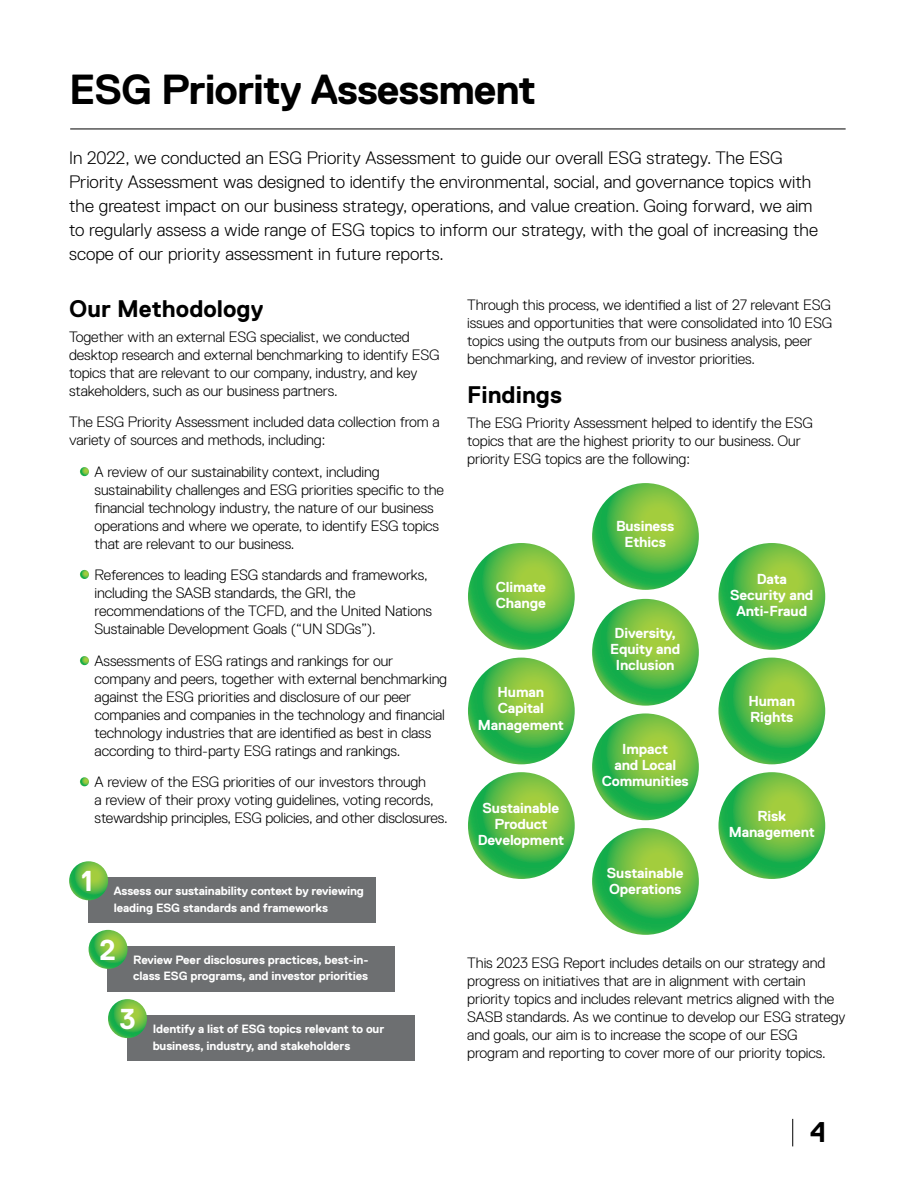
<style>
.page{position:relative;width:918px;height:1188px;background:#fff}
.page>*{position:absolute;margin:0;border:0;box-sizing:border-box;transform-origin:0 0}
.t1{font:700 42px "Replica";letter-spacing:-.025em;color:#000}
.t2{font:700 28.8px "Replica";color:#fff}
.t3{font:700 28.5px "Replica";color:#000}
.t4{font:700 24px "Replica";color:#000}
.t5{font:300 18px/24px "Replica";color:#000}
.t6{font:300 15px/18px "Replica";letter-spacing:-.01em;color:#000}
.t7{font:700 14.4px/16.2px "Replica";letter-spacing:-.01em;color:#fff;text-align:center}
.t8{font:700 12px/16.5px "Replica";letter-spacing:-.01em;color:#fff}
</style>
<div class="page">
<div style="left:88px;top:878px;width:287px;height:45px;background:#6d6f71"></div>
<div style="left:108px;top:946px;width:287px;height:46px;background:#6d6f71"></div>
<div style="left:127px;top:1015px;width:287px;height:46px;background:#6d6f71"></div>
<svg style="left:792px;top:1119px;width:1px;height:27px"></svg>
<hr style="left:70px;top:129px;width:776px;height:1px;background:#000">
<svg style="left:80px;top:467px;width:9px;height:9px"></svg>
<svg style="left:80px;top:570px;width:9px;height:9px"></svg>
<svg style="left:80px;top:656px;width:9px;height:9px"></svg>
<svg style="left:80px;top:777px;width:9px;height:9px"></svg>
<svg style="left:69px;top:861px;width:39px;height:39px"></svg>
<svg style="left:89px;top:930px;width:39px;height:39px"></svg>
<svg style="left:108px;top:999px;width:39px;height:39px"></svg>
<svg style="left:468px;top:543px;width:107px;height:107px;background:#5fbc47"></svg>
<svg style="left:718px;top:543px;width:107px;height:107px;background:#5fbc47"></svg>
<svg style="left:592px;top:599px;width:107px;height:107px;background:#5fbc47"></svg>
<svg style="left:592px;top:483px;width:107px;height:107px;background:#5fbc47"></svg>
<svg style="left:468px;top:658px;width:107px;height:106px;background:#5ebc46"></svg>
<svg style="left:718px;top:658px;width:107px;height:106px;background:#5ebc46"></svg>
<svg style="left:592px;top:713px;width:107px;height:107px;background:#5fbc47"></svg>
<svg style="left:468px;top:772px;width:107px;height:107px;background:#5fbc47"></svg>
<svg style="left:718px;top:772px;width:107px;height:107px;background:#5fbc47"></svg>
<svg style="left:592px;top:828px;width:107px;height:107px;background:#5fbc47"></svg>
<h1 class="t1" style="left:69px;top:67px;width:469px">ESG Priority Assessment</h1>
<p class="t5" style="left:69px;top:146px;width:750px">In 2022, we conducted an ESG Priority Assessment to guide our overall ESG strategy. The ESG Priority Assessment was designed to identify the environmental, social, and governance topics with the greatest impact on our business strategy, operations, and value creation. Going forward, we aim to regularly assess a wide range of ESG topics to inform our strategy, with the goal of increasing the scope of our priority assessment in future reports.</p>
<h3 class="t4" style="left:69px;top:295px;width:196px">Our Methodology</h3>
<p class="t6" style="left:69px;top:328px;width:372px">Together with an external ESG specialist, we conducted desktop research and external benchmarking to identify ESG topics that are relevant to our company, industry, and key stakeholders, such as our business partners.</p>
<p class="t6" style="left:69px;top:413px;width:372px">The ESG Priority Assessment included data collection from a variety of sources and methods, including:</p>
<p class="t6" style="left:95px;top:463px;width:351px">A review of our sustainability context, including sustainability challenges and ESG priorities specific to the financial technology industry, the nature of our business operations and where we operate, to identify ESG topics that are relevant to our business.</p>
<p class="t6" style="left:95px;top:566px;width:339px">References to leading ESG standards and frameworks, including the SASB standards, the GRI, the recommendations of the TCFD, and the United Nations Sustainable Development Goals (“UN SDGs”).</p>
<p class="t6" style="left:95px;top:652px;width:354px">Assessments of ESG ratings and rankings for our company and peers, together with external benchmarking against the ESG priorities and disclosure of our peer companies and companies in the technology and financial technology industries that are identified as best in class according to third-party ESG ratings and rankings.</p>
<p class="t6" style="left:95px;top:773px;width:355px">A review of the ESG priorities of our investors through<br>a review of their proxy voting guidelines, voting records, stewardship principles, ESG policies, and other disclosures.</p>
<h2 class="t2" style="left:81px;top:865px;width:13px">1</h2>
<p class="t8" style="left:114px;top:883px;width:252px">Assess our sustainability context by reviewing leading ESG standards and frameworks</p>
<h2 class="t2" style="left:99px;top:934px;width:18px">2</h2>
<p class="t8" style="left:133px;top:952px;width:237px">Review Peer disclosures practices, best-in&shy;class ESG programs, and investor priorities</p>
<h2 class="t2" style="left:119px;top:1003px;width:18px">3</h2>
<p class="t8" style="left:153px;top:1021px;width:233px">Identify a list of ESG topics relevant to our business, industry, and stakeholders</p>
<p class="t6" style="left:467px;top:296px;width:367px">Through this process, we identified a list of 27 relevant ESG issues and opportunities that were consolidated into 10 ESG topics using the outputs from our business analysis, peer benchmarking, and review of investor priorities.</p>
<h3 class="t4" style="left:467px;top:381px;width:96px">Findings</h3>
<p class="t6" style="left:467px;top:414px;width:347px">The ESG Priority Assessment helped to identify the ESG topics that are the highest priority to our business. Our priority ESG topics are the following:</p>
<p class="t7" style="left:616px;top:518px;width:60px">Business<br>Ethics</p>
<p class="t7" style="left:496px;top:579px;width:52px;text-align:left">Climate<br>Change</p>
<p class="t7" style="left:730px;top:571px;width:85px">Data<br>Security and<br>Anti-Fraud</p>
<p class="t7" style="left:610px;top:625px;width:72px">Diversity,<br>Equity and<br>Inclusion</p>
<p class="t7" style="left:478px;top:684px;width:88px">Human<br>Capital<br>Management</p>
<p class="t7" style="left:478px;top:800px;width:88px">Sustainable<br>Product<br>Development</p>
<p class="t7" style="left:602px;top:741px;width:89px">Impact<br>and Local<br>Communities</p>
<p class="t7" style="left:607px;top:865px;width:78px;text-align:left">Sustainable<br>Operations</p>
<p class="t7" style="left:749px;top:692px;width:48px;text-align:left">Human<br>Rights</p>
<p class="t7" style="left:729px;top:808px;width:88px">Risk<br>Management</p>
<p class="t6" style="left:467px;top:954px;width:380px">This 2023 ESG Report includes details on our strategy and progress on initiatives that are in alignment with certain priority topics and includes relevant metrics aligned with the SASB standards. As we continue to develop our ESG strategy and goals, our aim is to increase the scope of our ESG program and reporting to cover more of our priority topics.</p>
<h3 class="t3" style="left:810px;top:1117px;width:18px">4</h3>
</div>
